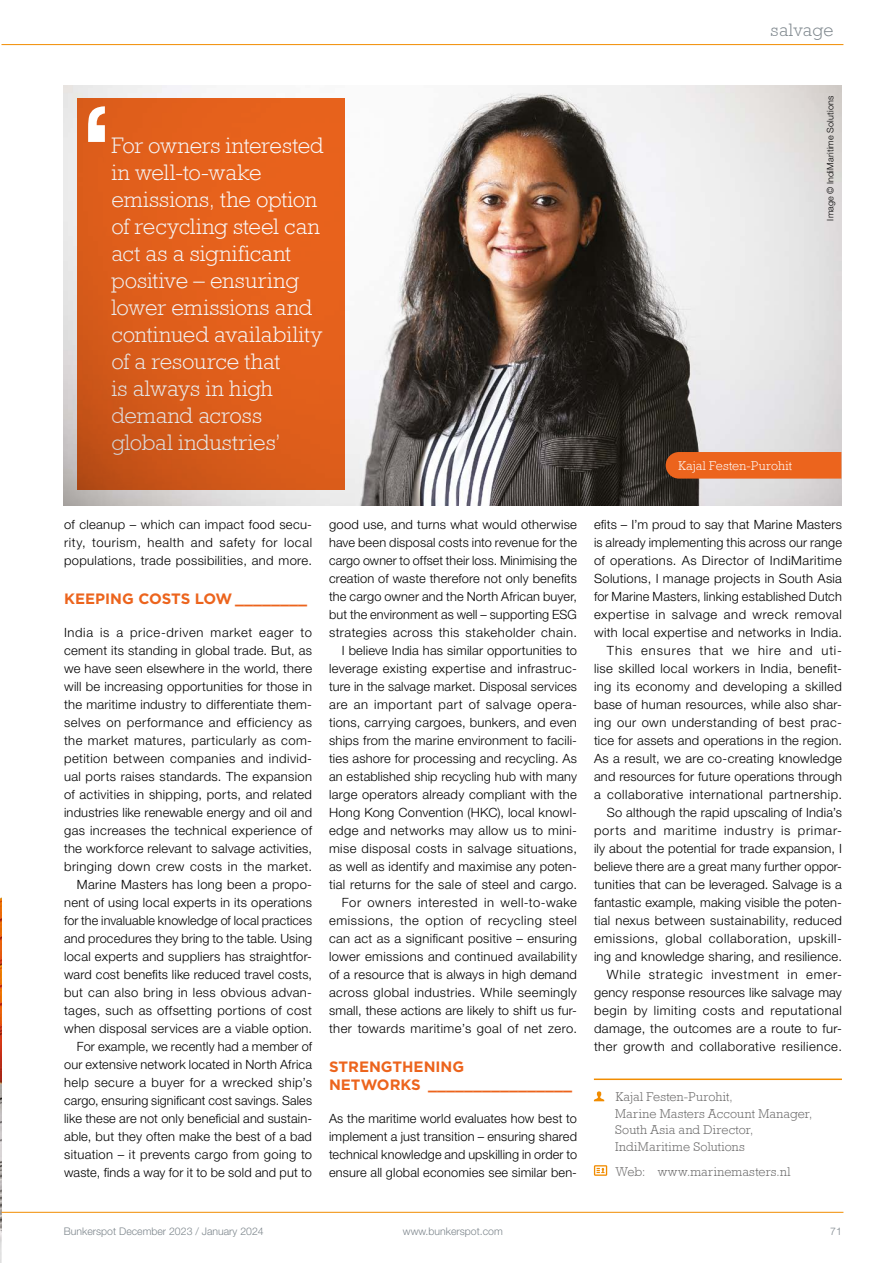
<style>
.page{position:relative;width:893px;height:1263px;background:#fff}
.page>*{position:absolute;margin:0;border:0;box-sizing:border-box;transform-origin:0 0}
.t1{font:300 22.5px/27px "Rockwell";color:#fff}
.t2{font:300 18px "Rockwell";letter-spacing:.025em;color:#7d868c}
.t3{font:700 15px/18px "Gotham";color:#ec641d}
.t4{font:300 12.75px/18px "Helvetica Neue LT Std";letter-spacing:.02em;color:#000;text-align:right}
.t5{font:300 12.75px/16.5px "Rockwell";letter-spacing:.015em;color:#646363}
.t6{font:300 12.75px "Rockwell";letter-spacing:.015em;color:#fff}
.t7{font:300 10.5px "Helvetica Neue LT Std";color:#7d868c}
.t8{font:300 9px "Helvetica Neue LT Std";letter-spacing:.025em;color:#000}
</style>
<div class="page">
<img style="left:0;top:897px;width:2px;height:366px">
<img style="left:64px;top:85px;width:777px;height:420px">
<svg style="left:77px;top:98px;width:268px;height:392px;background:#de5d1a"></svg>
<hr style="left:594px;top:1078px;width:248px;height:2px;background:#f18c00">
<svg style="left:594px;top:1091px;width:10px;height:10px"></svg>
<svg style="left:594px;top:1165px;width:13px;height:11px"></svg>
<svg style="left:88px;top:106px;width:17px;height:36px"></svg>
<div style="left:666px;top:452px;width:175px;height:27px;background:#ec641d"></div>
<hr style="left:2px;top:44px;width:841px;height:1px;background:#f18c00">
<hr style="left:2px;top:1212px;width:841px;height:1px;background:#f18c00">
<h2 class="t2" style="left:770px;top:20px;width:64px">salvage</h2>
<p class="t1" style="left:111px;top:132px;width:214px">For owners interested in well-to-wake emissions, the option of recycling steel can act as a significant positive – ensuring lower emissions and continued availability of a resource that<br>is always in high demand across global industries’</p>
<p class="t8" style="left:825px;top:221px;width:126px;rotate:-90deg">Image © IndiMaritime Solutions</p>
<p class="t6" style="left:678px;top:458px;width:115px">Kajal Festen-Purohit</p>
<p class="t4" style="left:64px;top:515px;width:249px;text-align:justify">of cleanup – which can impact food secu&shy;rity, tourism, health and safety for local populations, trade possibilities, and more.</p>
<p class="t3" style="left:64px;top:590px;width:245px">KEEPING COSTS LOW ________</p>
<p class="t4" style="left:64px;top:623px;width:249px">India is a price-driven market eager to cement its standing in global trade. But, as we have seen elsewhere in the world, there will be increasing opportunities for those in the maritime industry to differentiate them&shy;selves on performance and efficiency as the market matures, particularly as com&shy;petition between companies and individ&shy;ual ports raises standards. The expansion of activities in shipping, ports, and related industries like renewable energy and oil and gas increases the technical experience of the workforce relevant to salvage activities, bringing down crew costs in the market.<br>Marine Masters has long been a propo&shy;nent of using local experts in its operations for the invaluable knowledge of local practices and procedures they bring to the table. Using local experts and suppliers has straightfor&shy;ward cost benefits like reduced travel costs, but can also bring in less obvious advan&shy;tages, such as offsetting portions of cost when disposal services are a viable option.<br>For example, we recently had a member of our extensive network located in North Africa help secure a buyer for a wrecked ship’s cargo, ensuring significant cost savings. Sales like these are not only beneficial and sustain&shy;able, but they often make the best of a bad situation – it prevents cargo from going to waste, finds a way for it to be sold and put to</p>
<p class="t4" style="left:329px;top:515px;width:249px">good use, and turns what would otherwise have been disposal costs into revenue for the cargo owner to offset their loss. Minimising the creation of waste therefore not only benefits the cargo owner and the North African buyer, but the environment as well – supporting ESG strategies across this stakeholder chain.<br>I believe India has similar opportunities to leverage existing expertise and infrastruc&shy;ture in the salvage market. Disposal services are an important part of salvage opera&shy;tions, carrying cargoes, bunkers, and even ships from the marine environment to facili&shy;ties ashore for processing and recycling. As an established ship recycling hub with many large operators already compliant with the Hong Kong Convention (HKC), local knowl&shy;edge and networks may allow us to mini&shy;mise disposal costs in salvage situations, as well as identify and maximise any poten&shy;tial returns for the sale of steel and cargo.<br>For owners interested in well-to-wake emissions, the option of recycling steel can act as a significant positive – ensuring lower emissions and continued availability of a resource that is always in high demand across global industries. While seemingly small, these actions are likely to shift us fur&shy;ther towards maritime’s goal of net zero.</p>
<p class="t3" style="left:329px;top:1058px;width:244px">STRENGTHENING<br>NETWORKS ________________</p>
<p class="t4" style="left:329px;top:1109px;width:249px;text-align:justify">As the maritime world evaluates how best to implement a just transition – ensuring shared technical knowledge and upskilling in order to ensure all global economies see similar ben-</p>
<p class="t4" style="left:594px;top:515px;width:249px">efits – I’m proud to say that Marine Masters is already implementing this across our range of operations. As Director of IndiMaritime Solutions, I manage projects in South Asia for Marine Masters, linking established Dutch expertise in salvage and wreck removal with local expertise and networks in India.<br>This ensures that we hire and uti&shy;lise skilled local workers in India, benefit&shy;ing its economy and developing a skilled base of human resources, while also shar&shy;ing our own understanding of best prac&shy;tice for assets and operations in the region.<br>As a result, we are co-creating knowledge and resources for future operations through a collaborative international partnership.<br>So although the rapid upscaling of India’s ports and maritime industry is primar&shy;ily about the potential for trade expansion, I believe there are a great many further oppor&shy;tunities that can be leveraged. Salvage is a fantastic example, making visible the poten&shy;tial nexus between sustainability, reduced emissions, global collaboration, upskill&shy;ing and knowledge sharing, and resilience.<br>While strategic investment in emer&shy;gency response resources like salvage may begin by limiting costs and reputational damage, the outcomes are a route to fur&shy;ther growth and collaborative resilience.</p>
<p class="t5" style="left:615px;top:1088px;width:199px">Kajal Festen-Purohit,<br>Marine Masters Account Manager,<br>South Asia and Director,<br>IndiMaritime Solutions</p>
<p class="t5" style="left:616px;top:1163px;width:176px">Web: www.marinemasters.nl</p>
<p class="t7" style="left:64px;top:1225px;width:201px">Bunkerspot December 2023 / January 2024</p>
<p class="t7" style="left:403px;top:1225px;width:101px">www.bunkerspot.com</p>
<p class="t7" style="left:830px;top:1225px;width:13px">71</p>
</div>
